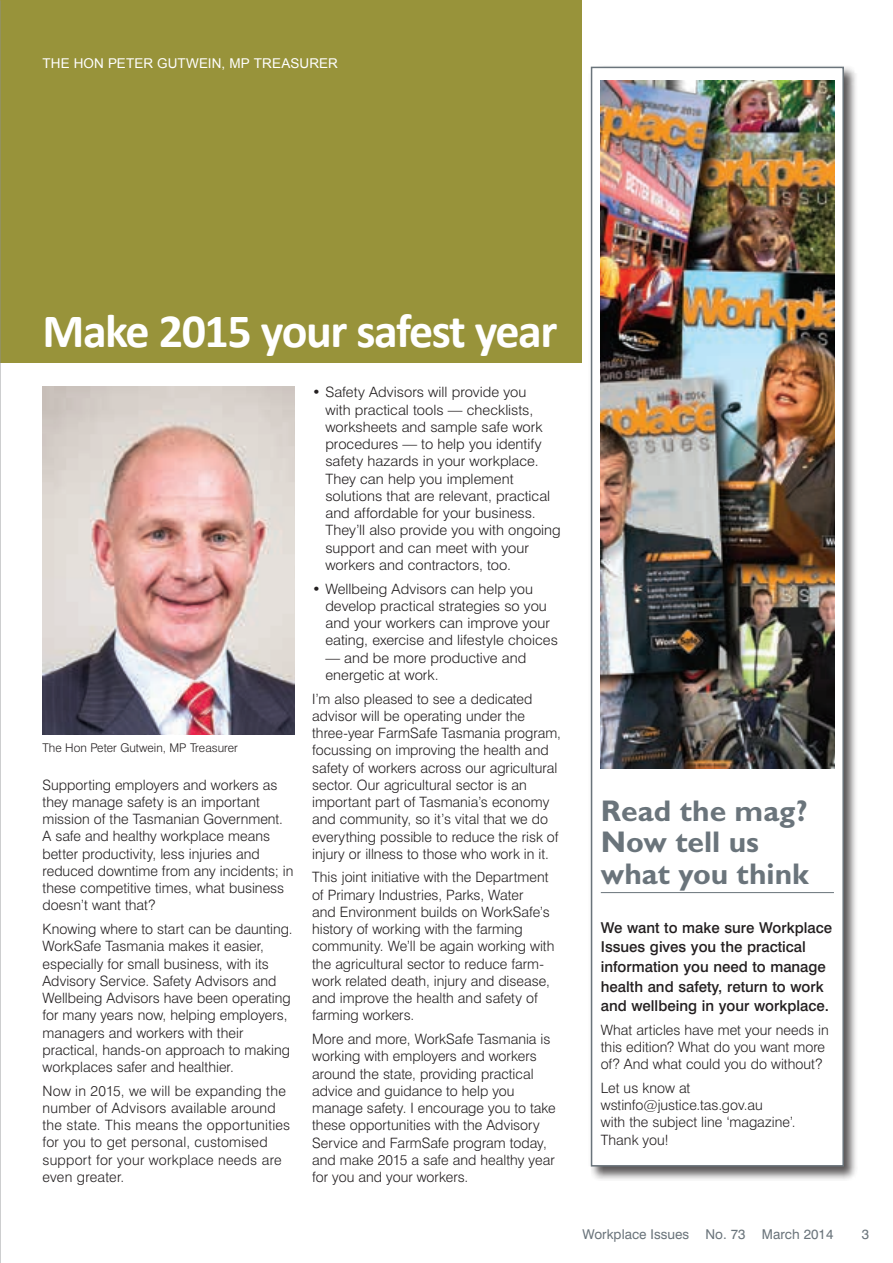
<style>
.page{position:relative;width:893px;height:1263px;background:#fff}
.page>*{position:absolute;margin:0;border:0;box-sizing:border-box;transform-origin:0 0}
.Head{font:700 48px "Calibri";letter-spacing:-.03em;color:#fff}
.Heading_1{font:700 30px/31.5px "Gill Sans";color:#6a747b}
.Heading_3{font:500 15px/19.5px "Swiss 721 BT";color:#231f20}
.Body{font:300 14.25px/17.2px "Swiss 721 BT";color:#231f20}
.t1{font:13.5px "Swiss 721 BT";color:#6a747b}
.Article_flag{font:13.5px "Arial";letter-spacing:.01em;color:#fff}
.t2{font:300 12px "Swiss 721 BT";color:#231f20}
</style>
<div class="page">
<div style="left:0;top:0;width:582px;height:363px;background:#98933a"></div>
<div style="left:588px;top:64px;width:270px;height:1117px;background:#231f20;opacity:.75"></div>
<div style="left:592px;top:67px;width:251px;height:1099px;background:#fff"></div>
<hr style="left:601px;top:892px;width:233px;height:1px;background:#6a747b">
<div style="left:591px;top:67px;width:253px;height:1099px;border:2px solid #6a747b"></div>
<img style="left:600px;top:80px;width:235px;height:689px">
<img style="left:43px;top:386px;width:251px;height:349px">
<h2 class="Article_flag" style="left:43px;top:55px;width:297px">THE HON PETER GUTWEIN, MP TREASURER</h2>
<h1 class="Head" style="left:43px;top:302px;width:516px">Make 2015 your safest year</h1>
<p class="t2" style="left:43px;top:740px;width:197px">The Hon Peter Gutwein, MP Treasurer</p>
<p class="Body" style="left:43px;top:776px;width:252px">Supporting employers and workers as they manage safety is an important mission of the Tasmanian Government.<br>A safe and healthy workplace means better productivity, less injuries and reduced downtime from any incidents; in these competitive times, what business doesn’t want that?</p>
<p class="Body" style="left:43px;top:920px;width:252px">Knowing where to start can be daunting.<br>WorkSafe Tasmania makes it easier, especially for small business, with its Advisory Service. Safety Advisors and Wellbeing Advisors have been operating for many years now, helping employers, managers and workers with their practical, hands-on approach to making workplaces safer and healthier.</p>
<p class="Body" style="left:43px;top:1082px;width:249px">Now in 2015, we will be expanding the number of Advisors available around the state. This means the opportunities for you to get personal, customised support for your workplace needs are even greater.</p>
<p class="Body" style="left:325px;top:384px;width:237px;text-indent:-13px">• Safety Advisors will provide you<br>with practical tools — checklists, worksheets and sample safe work procedures — to help you identify safety hazards in your workplace.<br>They can help you implement solutions that are relevant, practical and affordable for your business.<br>They’ll also provide you with ongoing support and can meet with your workers and contractors, too.</p>
<p class="Body" style="left:325px;top:580px;width:234px;text-indent:-13px">• Wellbeing Advisors can help you develop practical strategies so you and your workers can improve your eating, exercise and lifestyle choices</p>
<p class="Body" style="left:325px;top:649px;width:202px">— and be more productive and energetic at work.</p>
<p class="Body" style="left:312px;top:690px;width:250px">I’m also pleased to see a dedicated advisor will be operating under the three-year FarmSafe Tasmania program, focussing on improving the health and safety of workers across our agricultural sector. Our agricultural sector is an important part of Tasmania’s economy and community, so it’s vital that we do everything possible to reduce the risk of injury or illness to those who work in it.</p>
<p class="Body" style="left:312px;top:868px;width:244px">This joint initiative with the Department of Primary Industries, Parks, Water<br>and Environment builds on WorkSafe’s history of working with the farming community. We’ll be again working with the agricultural sector to reduce farm&shy;work related death, injury and disease, and improve the health and safety of farming workers.</p>
<p class="Body" style="left:312px;top:1030px;width:245px">More and more, WorkSafe Tasmania is working with employers and workers around the state, providing practical advice and guidance to help you manage safety. I encourage you to take these opportunities with the Advisory Service and FarmSafe program today, and make 2015 a safe and healthy year for you and your workers.</p>
<p class="Heading_1" style="left:601px;top:795px;width:209px">Read the mag?<br>Now tell us what you think</p>
<p class="Heading_3" style="left:601px;top:918px;width:233px">We want to make sure Workplace<br>Issues gives you the practical information you need to manage health and safety, return to work and wellbeing in your workplace.</p>
<p class="Body" style="left:601px;top:1021px;width:229px">What articles have met your needs in this edition? What do you want more of? And what could you do without?</p>
<p class="Body" style="left:601px;top:1079px;width:196px">Let us know at wstinfo@justice.tas.gov.au<br>with the subject line ‘magazine’.<br>Thank you!</p>
<p class="t1" style="left:582px;top:1226px;width:252px">Workplace Issues No. 73 March 2014</p>
<p class="t1" style="left:862px;top:1226px;width:9px">3</p>
</div>
